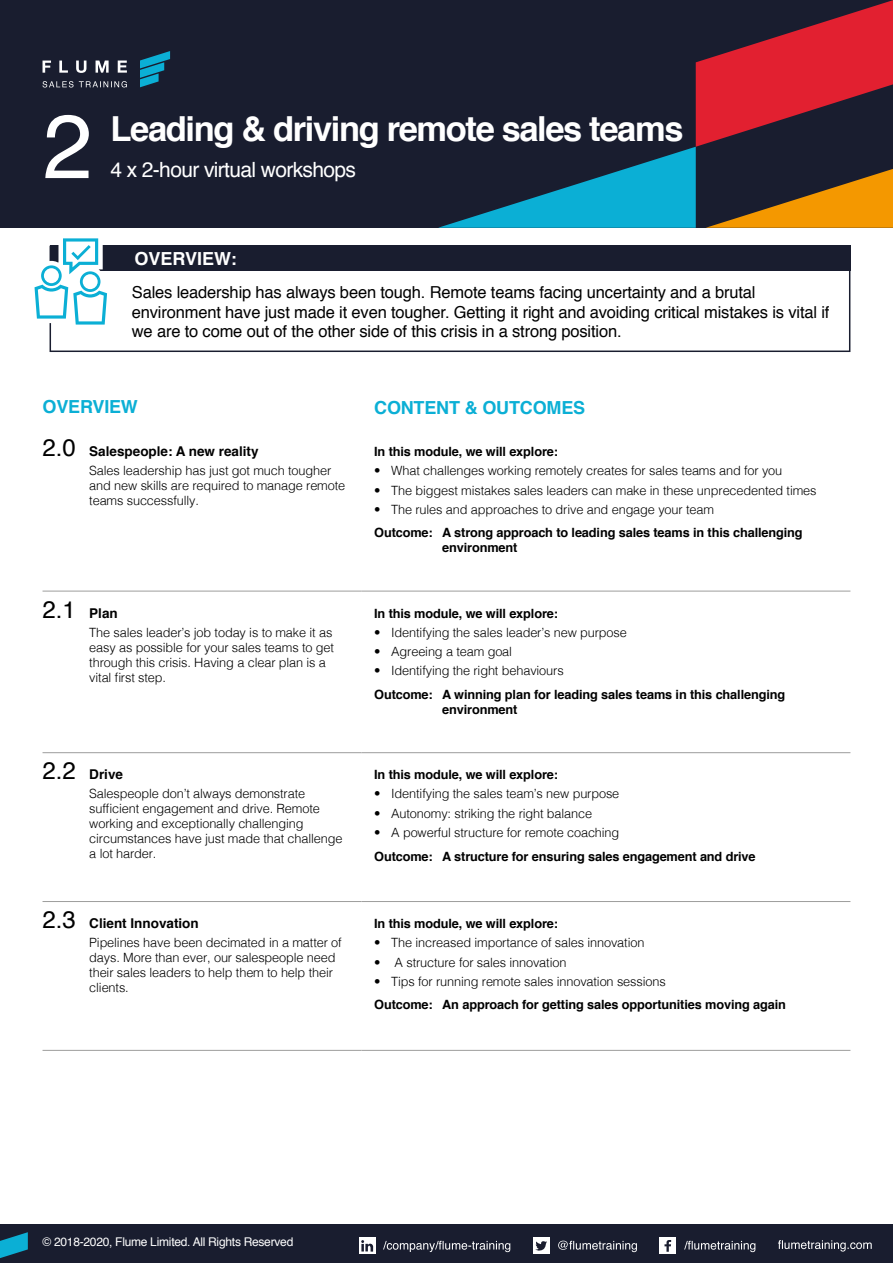
<style>
.page{position:relative;width:893px;height:1263px;background:#fff}
.page>*{position:absolute;margin:0;border:0;box-sizing:border-box;transform-origin:0 0}
.t1{font:90px "Helvetica";color:#fff}
.t2{font:700 34.5px "Helvetica";letter-spacing:-.04em;color:#fff}
.t3{font:21px "Helvetica";letter-spacing:-.03em;color:#fff}
.t4{font:700 18px "Helvetica";letter-spacing:-.01em;color:#0bafd5}
.t5{font:700 18px "Helvetica";color:#fff}
.t6{font:16.5px/19.8px "Helvetica";letter-spacing:-.01em;color:#000}
.t7{font:700 13.5px "Helvetica";color:#000}
.t8{font:300 12.75px/15px "Helvetica";letter-spacing:-.01em;color:#000}
.t9{font:700 12.75px/15px "Helvetica";letter-spacing:-.01em;color:#000}
.t10{font:12px "Helvetica";letter-spacing:-.02em;color:#fff}
.s1{font-weight:400;font-size:24px}
</style>
<div class="page">
<div style="left:0;top:1225px;width:893px;height:38px;background:#191d2f"></div>
<svg style="left:0;top:1232px;width:28px;height:26px"></svg>
<svg style="left:778px;top:1240px;width:94px;height:11px"></svg>
<svg style="left:684px;top:1241px;width:71px;height:11px"></svg>
<div style="left:659px;top:1237px;width:17px;height:17px;background:#fff"></div>
<svg style="left:664px;top:1240px;width:7px;height:12px"></svg>
<svg style="left:558px;top:1240px;width:79px;height:12px"></svg>
<div style="left:533px;top:1237px;width:17px;height:17px;background:#fff"></div>
<svg style="left:535px;top:1241px;width:12px;height:10px"></svg>
<svg style="left:383px;top:1241px;width:127px;height:11px"></svg>
<svg style="left:359px;top:1237px;width:16px;height:17px"></svg>
<svg style="left:361px;top:1240px;width:12px;height:11px"></svg>
<div style="left:50px;top:246px;width:800px;height:106px;border:2px solid #191d2f"></div>
<div style="left:50px;top:246px;width:800px;height:25px;background:#191d2f"></div>
<svg style="left:34px;top:238px;width:80px;height:94px"></svg>
<div style="left:0;top:0;width:893px;height:228px;background:#191d2f"></div>
<svg style="left:439px;top:0;width:454px;height:228px"></svg>
<svg style="left:43px;top:61px;width:8px;height:12px"></svg>
<svg style="left:59px;top:61px;width:9px;height:12px"></svg>
<svg style="left:76px;top:61px;width:10px;height:12px"></svg>
<svg style="left:96px;top:61px;width:13px;height:12px"></svg>
<svg style="left:118px;top:61px;width:9px;height:12px"></svg>
<svg style="left:43px;top:81px;width:84px;height:7px"></svg>
<svg style="left:140px;top:51px;width:30px;height:36px"></svg>
<hr style="left:43px;top:591px;width:318px;height:1px;background:#9d9d9c">
<hr style="left:361px;top:591px;width:489px;height:1px;background:#9d9d9c">
<hr style="left:43px;top:752px;width:318px;height:1px;background:#9d9d9c">
<hr style="left:361px;top:752px;width:489px;height:1px;background:#9d9d9c">
<hr style="left:43px;top:901px;width:318px;height:1px;background:#9d9d9c">
<hr style="left:361px;top:901px;width:489px;height:1px;background:#9d9d9c">
<hr style="left:43px;top:1050px;width:318px;height:1px;background:#9d9d9c">
<hr style="left:361px;top:1050px;width:489px;height:1px;background:#9d9d9c">
<h1 class="t1" style="left:43px;top:77px;width:52px">2</h1>
<h2 class="t2" style="left:111px;top:101px;width:574px">Leading &amp; driving remote sales teams</h2>
<h3 class="t3" style="left:111px;top:154px;width:247px">4 x 2-hour virtual workshops</h3>
<h3 class="t5" style="left:135px;top:244px;width:104px">OVERVIEW:</h3>
<p class="t6" style="left:132px;top:283px;width:699px">Sales leadership has always been tough. Remote teams facing uncertainty and a brutal environment have just made it even tougher. Getting it right and avoiding critical mistakes is vital if we are to come out of the other side of this crisis in a strong position.</p>
<h3 class="t4" style="left:43px;top:392px;width:97px">OVERVIEW</h3>
<h3 class="t4" style="left:374px;top:393px;width:212px">CONTENT &amp; OUTCOMES</h3>
<p class="t7" style="left:43px;top:440px;width:218px"><span class="s1">2.0</span> Salespeople: A new reality</p>
<p class="t8" style="left:89px;top:462px;width:257px">Sales leadership has just got much tougher and new skills are required to manage remote teams successfully.</p>
<p class="t9" style="left:374px;top:444px;width:185px">In this module, we will explore:</p>
<p class="t8" style="left:374px;top:462px;width:410px">• What challenges working remotely creates for sales teams and for you</p>
<p class="t8" style="left:374px;top:482px;width:444px">• The biggest mistakes sales leaders can make in these unprecedented times</p>
<p class="t8" style="left:374px;top:501px;width:341px">• The rules and approaches to drive and engage your team</p>
<p class="t9" style="left:442px;top:525px;width:362px;text-indent:-68px">Outcome: A strong approach to leading sales teams in this challenging environment</p>
<p class="t7" style="left:43px;top:602px;width:77px"><span class="s1">2.1</span> Plan</p>
<p class="t8" style="left:89px;top:624px;width:246px">The sales leader’s job today is to make it as easy as possible for your sales teams to get through this crisis. Having a clear plan is a vital first step.</p>
<p class="t7" style="left:43px;top:763px;width:82px"><span class="s1">2.2</span> Drive</p>
<p class="t8" style="left:89px;top:785px;width:255px">Salespeople don’t always demonstrate sufficient engagement and drive. Remote working and exceptionally challenging circumstances have just made that challenge a lot harder.</p>
<p class="t7" style="left:43px;top:912px;width:158px"><span class="s1">2.3</span> Client Innovation</p>
<p class="t8" style="left:89px;top:934px;width:254px">Pipelines have been decimated in a matter of days. More than ever, our salespeople need their sales leaders to help them to help their clients.</p>
<p class="t9" style="left:374px;top:606px;width:185px">In this module, we will explore:</p>
<p class="t8" style="left:374px;top:624px;width:254px">• Identifying the sales leader’s new purpose</p>
<p class="t8" style="left:374px;top:643px;width:139px">• Agreeing a team goal</p>
<p class="t8" style="left:374px;top:662px;width:191px">• Identifying the right behaviours</p>
<p class="t9" style="left:442px;top:687px;width:344px;text-indent:-68px">Outcome: A winning plan for leading sales teams in this challenging environment</p>
<p class="t9" style="left:374px;top:767px;width:185px">In this module, we will explore:</p>
<p class="t8" style="left:374px;top:785px;width:247px">• Identifying the sales team’s new purpose</p>
<p class="t8" style="left:374px;top:805px;width:220px">• Autonomy: striking the right balance</p>
<p class="t8" style="left:374px;top:824px;width:247px">• A powerful structure for remote coaching</p>
<p class="t9" style="left:374px;top:849px;width:383px">Outcome: A structure for ensuring sales engagement and drive</p>
<p class="t9" style="left:374px;top:916px;width:185px">In this module, we will explore:</p>
<p class="t8" style="left:374px;top:934px;width:272px">• The increased importance of sales innovation</p>
<p class="t8" style="left:374px;top:954px;width:194px">• A structure for sales innovation</p>
<p class="t8" style="left:374px;top:973px;width:293px">• Tips for running remote sales innovation sessions</p>
<p class="t9" style="left:374px;top:997px;width:413px">Outcome: An approach for getting sales opportunities moving again</p>
<p class="t10" style="left:43px;top:1233px;width:252px">© 2018-2020, Flume Limited. All Rights Reserved</p>
</div>
